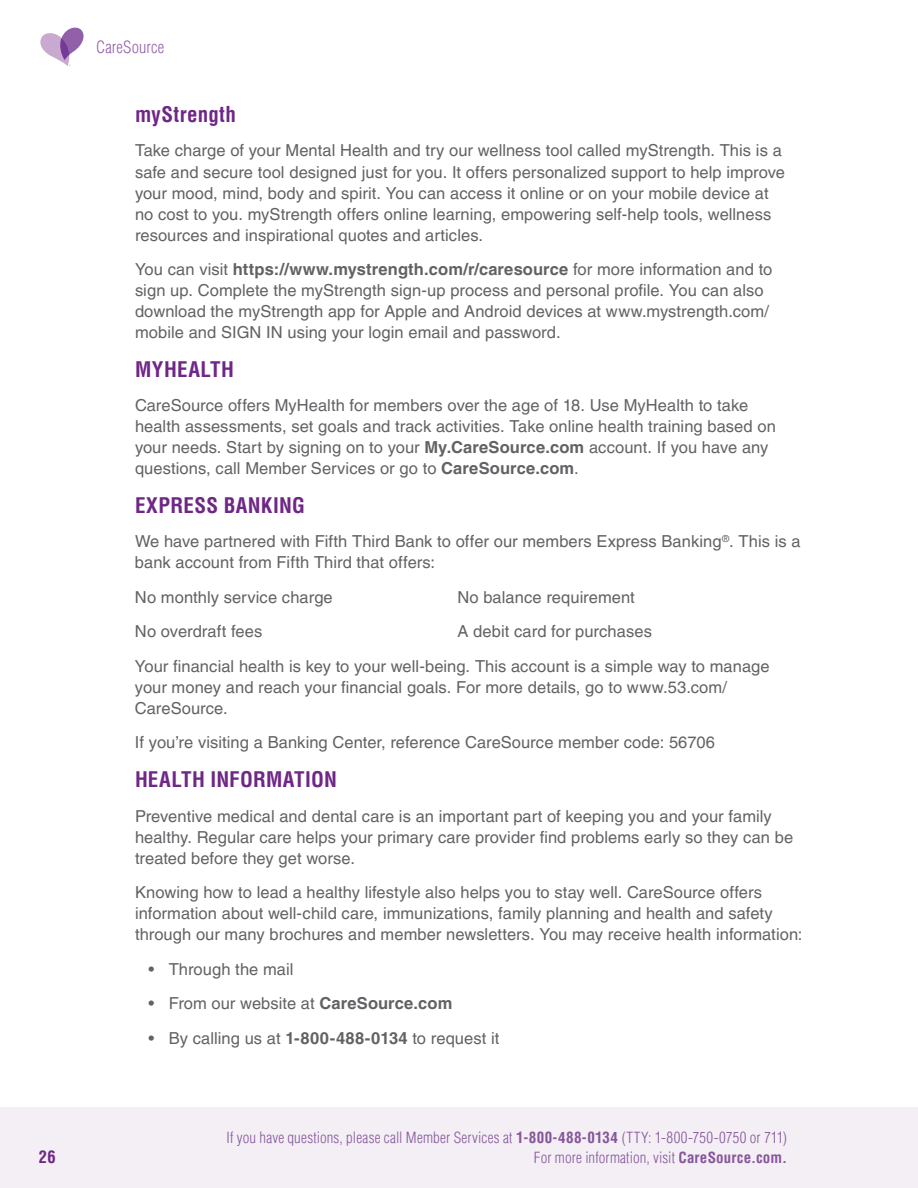
<style>
.page{position:relative;width:918px;height:1188px;background:#fff}
.page>*{position:absolute;margin:0;border:0;box-sizing:border-box;transform-origin:0 0}
.t1{font:700 condensed 21px "Helvetica LT Pro";letter-spacing:.015em;color:#6f2786}
.t2{font:16.5px/21px "Helvetica LT Pro";letter-spacing:.005em;color:#616265}
.t3{font:300 condensed 16.5px "Helvetica LT Pro";letter-spacing:.01em;color:#9260a8}
.t4{font:700 condensed 16.5px "Helvetica LT Pro";color:#6f2786}
.t5{font:300 condensed 15px "Helvetica LT Pro";letter-spacing:.01em;color:#87569b}
.s1{font-weight:700}
</style>
<div class="page">
<div style="left:0;top:1107px;width:918px;height:81px;background:#f3eff5"></div>
<svg style="left:40px;top:28px;width:44px;height:38px"></svg>
<p class="t3" style="left:96px;top:36px;width:70px">CareSource</p>
<p class="t1" style="left:135px;top:100px;width:102px">myStrength</p>
<p class="t2" style="left:135px;top:140px;width:652px">Take charge of your Mental Health and try our wellness tool called myStrength. This is a safe and secure tool designed just for you. It offers personalized support to help improve your mood, mind, body and spirit. You can access it online or on your mobile device at no cost to you. myStrength offers online learning, empowering self-help tools, wellness resources and inspirational quotes and articles.</p>
<p class="t2" style="left:135px;top:259px;width:639px">You can visit <span class="s1">https://www.mystrength.com/r/caresource</span> for more information and to sign up. Complete the myStrength sign-up process and personal profile. You can also download the myStrength app for Apple and Android devices at www.mystrength.com/ mobile and SIGN IN using your login email and password.</p>
<p class="t1" style="left:135px;top:355px;width:101px">MYHEALTH</p>
<p class="t2" style="left:135px;top:395px;width:642px">CareSource offers MyHealth for members over the age of 18. Use MyHealth to take health assessments, set goals and track activities. Take online health training based on your needs. Start by signing on to your <span class="s1">My.CareSource.com</span> account. If you have any questions, call Member Services or go to <span class="s1">CareSource.com</span>.</p>
<p class="t1" style="left:135px;top:491px;width:171px">EXPRESS BANKING</p>
<p class="t2" style="left:135px;top:531px;width:667px">We have partnered with Fifth Third Bank to offer our members Express Banking<sup>®</sup>. This is a bank account from Fifth Third that offers:</p>
<p class="t2" style="left:135px;top:587px;width:199px">No monthly service charge</p>
<p class="t2" style="left:457px;top:587px;width:179px">No balance requirement</p>
<p class="t2" style="left:135px;top:621px;width:129px">No overdraft fees</p>
<p class="t2" style="left:135px;top:614px;width:636px;line-height:34.5px;text-indent:322px">A debit card for purchases<br>Your financial health is key to your well-being. This account is a simple way to manage</p>
<p class="t2" style="left:135px;top:677px;width:594px">your money and reach your financial goals. For more details, go to www.53.com/<br>CareSource.</p>
<p class="t2" style="left:135px;top:732px;width:582px">If you’re visiting a Banking Center, reference CareSource member code: 56706</p>
<p class="t1" style="left:135px;top:765px;width:203px">HEALTH INFORMATION</p>
<p class="t2" style="left:135px;top:805px;width:660px">Preventive medical and dental care is an important part of keeping you and your family healthy. Regular care helps your primary care provider find problems early so they can be treated before they get worse.</p>
<p class="t2" style="left:135px;top:882px;width:669px">Knowing how to lead a healthy lifestyle also helps you to stay well. CareSource offers information about well-child care, immunizations, family planning and health and safety through our many brochures and member newsletters. You may receive health information:</p>
<p class="t2" style="left:148px;top:958px;width:147px">• Through the mail</p>
<p class="t2" style="left:148px;top:993px;width:305px">• From our website at <span class="s1">CareSource.com</span></p>
<p class="t2" style="left:148px;top:1027px;width:352px">• By calling us at <span class="s1">1-800-488-0134</span> to request it</p>
<p class="t5" style="left:227px;top:1128px;width:562px">If you have questions, please call Member Services at <span class="s1">1-800-488-0134</span> (TTY: 1-800-750-0750 or 711)</p>
<p class="t4" style="left:39px;top:1146px;width:18px">26</p>
<p class="t5" style="left:534px;top:1148px;width:255px">For more information, visit <span class="s1">CareSource.com.</span></p>
</div>
